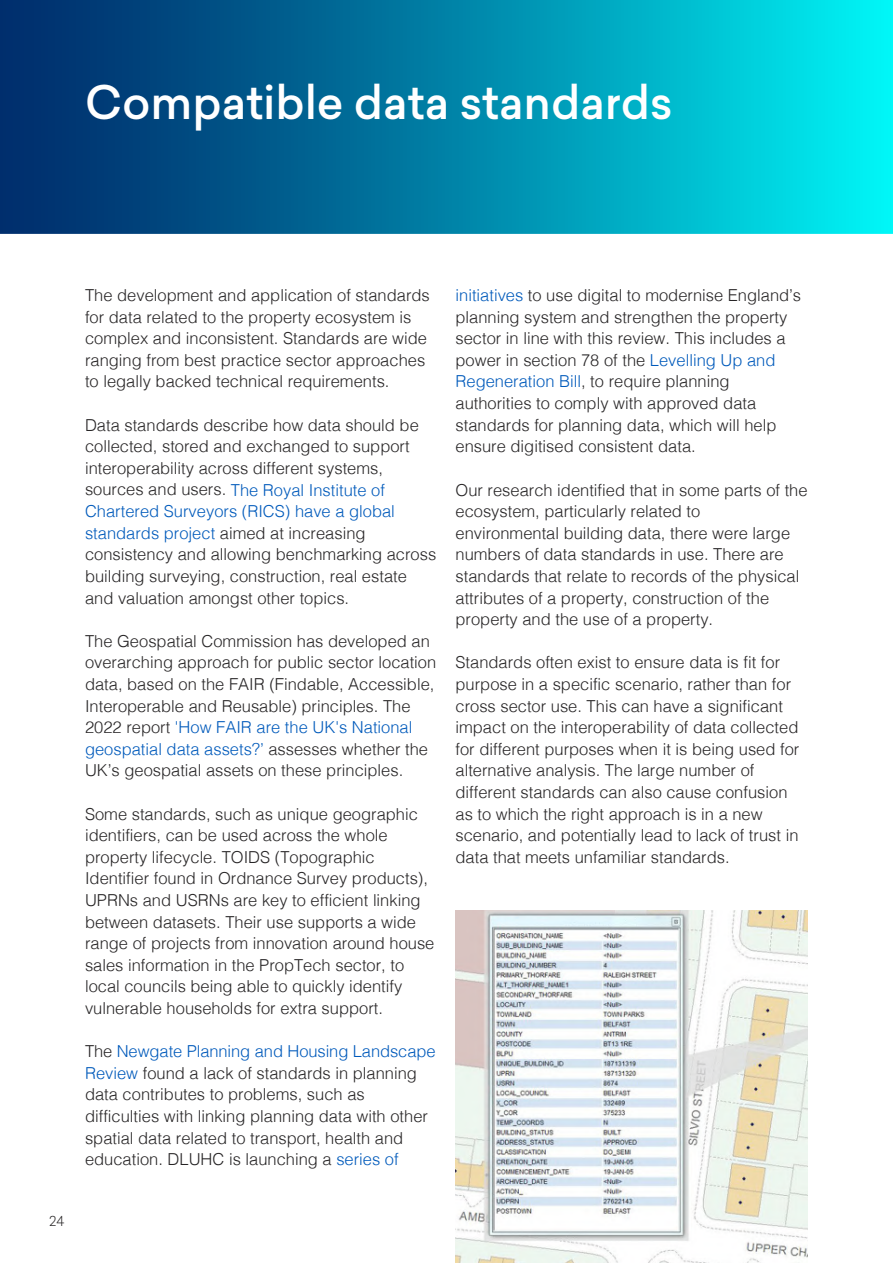
<style>
.page{position:relative;width:893px;height:1263px;background:#fff}
.page>*{position:absolute;margin:0;border:0;box-sizing:border-box;transform-origin:0 0}
.t1{font:500 45.45px "Sailec";color:#fff}
.t2{font:300 16.5px/21.6px "Helvetica";color:#272526}
.t3{font:300 13.5px "Sailec";color:#272526}
.s1{color:#005abb}
</style>
<div class="page">
<div style="left:0;top:0;width:893px;height:234px;background:linear-gradient(to right,#002063,#00eef1)"></div>
<img style="left:455px;top:910px;width:353px;height:353px">
<p class="t1" style="left:85px;top:84px;width:589px">Compatible data standards</p>
<p class="t3" style="left:49px;top:1214px;width:17px">24</p>
<p class="t2" style="left:85px;top:286px;width:346px">The development and application of standards for data related to the property ecosystem is complex and inconsistent. Standards are wide ranging from best practice sector approaches to legally backed technical requirements.</p>
<p class="t2" style="left:85px;top:415px;width:353px">Data standards describe how data should be collected, stored and exchanged to support interoperability across different systems, sources and users. <span class="s1">The Royal Institute of Chartered Surveyors (RICS) have a global standards project</span> aimed at increasing consistency and allowing benchmarking across building surveying, construction, real estate and valuation amongst other topics.</p>
<p class="t2" style="left:85px;top:631px;width:353px">The Geospatial Commission has developed an overarching approach for public sector location data, based on the FAIR (Findable, Accessible, Interoperable and Reusable) principles. The 2022 report <span class="s1">'How FAIR are the UK's National geospatial data assets?’</span> assesses whether the UK’s geospatial assets on these principles.</p>
<p class="t2" style="left:85px;top:804px;width:351px">Some standards, such as unique geographic identifiers, can be used across the whole property lifecycle. TOIDS (Topographic Identifier found in Ordnance Survey products), UPRNs and USRNs are key to efficient linking between datasets. Their use supports a wide range of projects from innovation around house sales information in the PropTech sector, to local councils being able to quickly identify vulnerable households for extra support.</p>
<p class="t2" style="left:85px;top:1042px;width:352px">The <span class="s1">Newgate Planning and Housing Landscape Review</span> found a lack of standards in planning data contributes to problems, such as difficulties with linking planning data with other spatial data related to transport, health and education. DLUHC is launching a <span class="s1">series of</span></p>
<p class="t2" style="left:455px;top:286px;width:347px"><span class="s1">initiatives</span> to use digital to modernise England’s planning system and strengthen the property sector in line with this review. This includes a power in section 78 of the <span class="s1">Levelling Up and Regeneration Bill</span>, to require planning authorities to comply with approved data standards for planning data, which will help ensure digitised consistent data.</p>
<p class="t2" style="left:455px;top:480px;width:354px">Our research identified that in some parts of the ecosystem, particularly related to environmental building data, there were large numbers of data standards in use. There are standards that relate to records of the physical attributes of a property, construction of the property and the use of a property.</p>
<p class="t2" style="left:455px;top:653px;width:345px">Standards often exist to ensure data is fit for purpose in a specific scenario, rather than for cross sector use. This can have a significant impact on the interoperability of data collected for different purposes when it is being used for alternative analysis. The large number of different standards can also cause confusion as to which the right approach is in a new scenario, and potentially lead to lack of trust in data that meets unfamiliar standards.</p>
</div>
